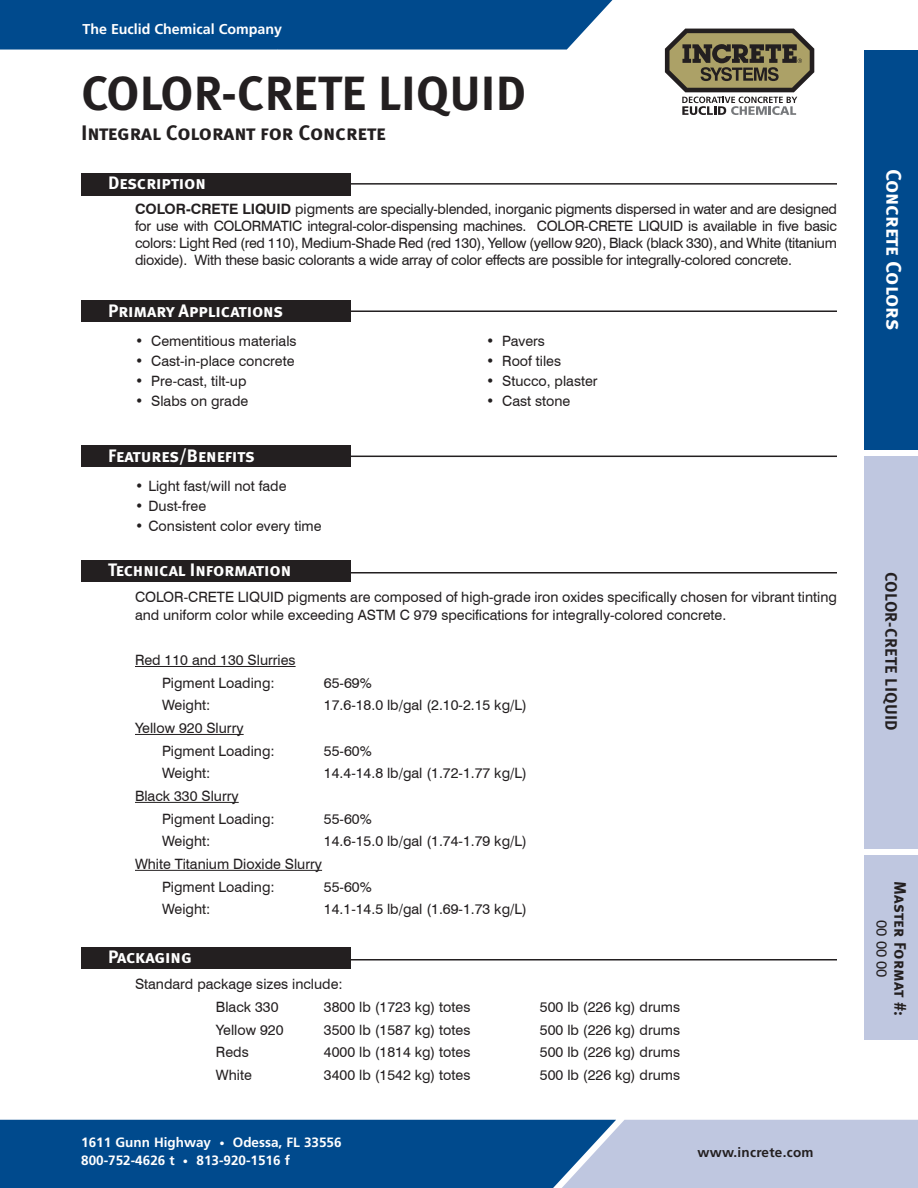
<style>
.page{position:relative;width:918px;height:1188px;background:#fff}
.page>*{position:absolute;margin:0;border:0;box-sizing:border-box;transform-origin:0 0}
.Heading_1{font:48px "Meta Bold Caps";color:#231f20}
.Heading_2{font:21px "Meta Bold Caps";letter-spacing:-.005em;color:#231f20}
.Heading_1-2{font:21px "Meta Bold Caps";letter-spacing:-.01em;color:#fff}
.SubHeading{font:18px "Meta Bold Caps";color:#fff}
.Side_Bar_Heading{font:16.5px "Meta Bold Caps";letter-spacing:.02em;color:#231f20}
.Side_Bar_Heading-2{font:15px "Swiss 721 BT";color:#231f20}
.Body_Copy{font:14.25px/17.2px "Swiss 721 BT";color:#231f20;text-align:justify}
.Bullet_Copy{font:14.25px "Swiss 721 BT";color:#231f20}
.t1{font:700 14.25px "Frutiger LT Std";color:#fff}
.t2{font:700 13.5px "Frutiger LT Std";color:#fff}
.t3{font:700 13.5px "Frutiger LT Std";letter-spacing:.02em;color:#231f20}
.s1{font-weight:700}
.s2{font-size:10.5px}
</style>
<div class="page">
<svg style="left:0;top:1120px;width:918px;height:68px;background:#4577ab"></svg>
<div style="left:864px;top:855px;width:54px;height:185px;background:#bfc7e0"></div>
<div style="left:864px;top:457px;width:54px;height:392px;background:#bfc7e0"></div>
<div style="left:864px;top:51px;width:54px;height:399px;background:#004a8d"></div>
<svg style="left:665px;top:29px;width:149px;height:86px"></svg>
<div style="left:0;top:0;width:612px;height:50px;background:#004a8d"></div>
<div style="left:81px;top:173px;width:270px;height:22px;background:#231f20"></div>
<hr style="left:340px;top:183px;width:497px;height:2px;background:#231f20">
<div style="left:81px;top:445px;width:270px;height:22px;background:#231f20"></div>
<hr style="left:340px;top:456px;width:497px;height:1px;background:#231f20">
<div style="left:81px;top:300px;width:270px;height:22px;background:#231f20"></div>
<hr style="left:340px;top:310px;width:497px;height:2px;background:#231f20">
<hr style="left:135px;top:666px;width:161px;height:1px;background:#231f20">
<hr style="left:135px;top:734px;width:109px;height:1px;background:#231f20">
<hr style="left:135px;top:802px;width:104px;height:1px;background:#231f20">
<hr style="left:135px;top:870px;width:187px;height:1px;background:#231f20">
<div style="left:81px;top:560px;width:270px;height:22px;background:#231f20"></div>
<hr style="left:340px;top:572px;width:497px;height:2px;background:#231f20">
<div style="left:81px;top:947px;width:270px;height:22px;background:#231f20"></div>
<hr style="left:340px;top:959px;width:497px;height:2px;background:#231f20">
<p class="t1" style="left:82px;top:21px;width:201px">The Euclid Chemical Company</p>
<p class="Heading_1" style="left:81px;top:65px;width:447px">COLOR-CRETE LIQUID</p>
<p class="Heading_2" style="left:81px;top:120px;width:306px">Integral Colorant for Concrete</p>
<p class="SubHeading" style="left:108px;top:173px;width:99px">Description</p>
<p class="Body_Copy" style="left:135px;top:200px;width:704px"><span class="s1">COLOR-CRETE LIQUID</span> pigments are specially-blended, inorganic pigments dispersed in water and are designed for use with COLORMATIC integral-color-dispensing machines. COLOR-CRETE LIQUID is available in five basic colors: Light Red (red 110), Medium-Shade Red (red 130), Yellow (yellow 920), Black (black 330), and White (titanium dioxide). With these basic colorants a wide array of color effects are possible for integrally-colored concrete.</p>
<p class="SubHeading" style="left:108px;top:300px;width:177px">Primary Applications</p>
<p class="Bullet_Copy" style="left:135px;top:332px;width:163px">• Cementitious materials</p>
<p class="Bullet_Copy" style="left:486px;top:332px;width:60px">• Pavers</p>
<p class="Bullet_Copy" style="left:135px;top:352px;width:161px">• Cast-in-place concrete</p>
<p class="Bullet_Copy" style="left:486px;top:352px;width:77px">• Roof tiles</p>
<p class="Bullet_Copy" style="left:135px;top:372px;width:113px">• Pre-cast, tilt-up</p>
<p class="Bullet_Copy" style="left:486px;top:372px;width:113px">• Stucco, plaster</p>
<p class="Bullet_Copy" style="left:135px;top:392px;width:115px">• Slabs on grade</p>
<p class="Bullet_Copy" style="left:486px;top:392px;width:86px">• Cast stone</p>
<p class="SubHeading" style="left:108px;top:445px;width:148px">Features/Benefits</p>
<p class="Bullet_Copy" style="left:135px;top:477px;width:153px">• Light fast/will not fade</p>
<p class="Bullet_Copy" style="left:135px;top:497px;width:73px">• Dust-free</p>
<p class="Bullet_Copy" style="left:135px;top:517px;width:188px">• Consistent color every time</p>
<p class="SubHeading" style="left:108px;top:560px;width:185px">Technical Information</p>
<p class="Body_Copy" style="left:135px;top:589px;width:704px">COLOR-CRETE LIQUID pigments are composed of high-grade iron oxides specifically chosen for vibrant tinting and uniform color while exceeding ASTM C 979 specifications for integrally-colored concrete.</p>
<p class="Body_Copy" style="left:135px;top:651px;width:162px">Red 110 and 130 Slurries</p>
<p class="Body_Copy" style="left:162px;top:674px;width:114px">Pigment Loading:</p>
<p class="Body_Copy" style="left:324px;top:674px;width:49px">65-69%</p>
<p class="Body_Copy" style="left:162px;top:697px;width:50px">Weight:</p>
<p class="Body_Copy" style="left:324px;top:697px;width:204px">17.6-18.0 lb/gal (2.10-2.15 kg/L)</p>
<p class="Body_Copy" style="left:135px;top:719px;width:110px">Yellow 920 Slurry</p>
<p class="Body_Copy" style="left:162px;top:742px;width:114px">Pigment Loading:</p>
<p class="Body_Copy" style="left:324px;top:742px;width:49px">55-60%</p>
<p class="Body_Copy" style="left:162px;top:764px;width:50px">Weight:</p>
<p class="Body_Copy" style="left:324px;top:764px;width:204px">14.4-14.8 lb/gal (1.72-1.77 kg/L)</p>
<p class="Body_Copy" style="left:135px;top:787px;width:105px">Black 330 Slurry</p>
<p class="Body_Copy" style="left:162px;top:810px;width:114px">Pigment Loading:</p>
<p class="Body_Copy" style="left:324px;top:810px;width:49px">55-60%</p>
<p class="Body_Copy" style="left:162px;top:832px;width:50px">Weight:</p>
<p class="Body_Copy" style="left:324px;top:832px;width:204px">14.6-15.0 lb/gal (1.74-1.79 kg/L)</p>
<p class="Body_Copy" style="left:135px;top:855px;width:189px">White Titanium Dioxide Slurry</p>
<p class="Body_Copy" style="left:162px;top:878px;width:114px">Pigment Loading:</p>
<p class="Body_Copy" style="left:324px;top:878px;width:49px">55-60%</p>
<p class="Body_Copy" style="left:162px;top:900px;width:50px">Weight:</p>
<p class="Body_Copy" style="left:324px;top:900px;width:204px">14.1-14.5 lb/gal (1.69-1.73 kg/L)</p>
<p class="SubHeading" style="left:108px;top:947px;width:85px">Packaging</p>
<p class="Body_Copy" style="left:135px;top:976px;width:209px">Standard package sizes include:</p>
<p class="Body_Copy" style="left:216px;top:998px;width:64px">Black 330</p>
<p class="Body_Copy" style="left:324px;top:998px;width:148px">3800 lb (1723 kg) totes</p>
<p class="Body_Copy" style="left:540px;top:998px;width:142px">500 lb (226 kg) drums</p>
<p class="Body_Copy" style="left:216px;top:1021px;width:69px">Yellow 920</p>
<p class="Body_Copy" style="left:324px;top:1021px;width:148px">3500 lb (1587 kg) totes</p>
<p class="Body_Copy" style="left:540px;top:1021px;width:142px">500 lb (226 kg) drums</p>
<p class="Body_Copy" style="left:216px;top:1044px;width:34px">Reds</p>
<p class="Body_Copy" style="left:324px;top:1044px;width:148px">4000 lb (1814 kg) totes</p>
<p class="Body_Copy" style="left:540px;top:1044px;width:142px">500 lb (226 kg) drums</p>
<p class="Body_Copy" style="left:216px;top:1066px;width:37px">White</p>
<p class="Body_Copy" style="left:324px;top:1066px;width:148px">3400 lb (1542 kg) totes</p>
<p class="Body_Copy" style="left:540px;top:1066px;width:142px">500 lb (226 kg) drums</p>
<p class="t2" style="left:81px;top:1134px;width:262px">1611 Gunn Highway <span class="s2">•</span> Odessa, FL 33556</p>
<p class="t2" style="left:81px;top:1152px;width:210px">800-752-4626 t <span class="s2">•</span> 813-920-1516 f</p>
<p class="t3" style="left:697px;top:1144px;width:118px">www.increte.com</p>
<p class="Heading_1-2" style="left:906px;top:169px;width:162px;rotate:90deg">Concrete Colors</p>
<p class="Side_Bar_Heading" style="left:901px;top:572px;width:160px;rotate:90deg">COLOR-CRETE LIQUID</p>
<p class="Side_Bar_Heading" style="left:910px;top:881px;width:137px;rotate:90deg">Master Format #:</p>
<p class="Side_Bar_Heading-2" style="left:891px;top:920px;width:59px;rotate:90deg">00 00 00</p>
</div>
